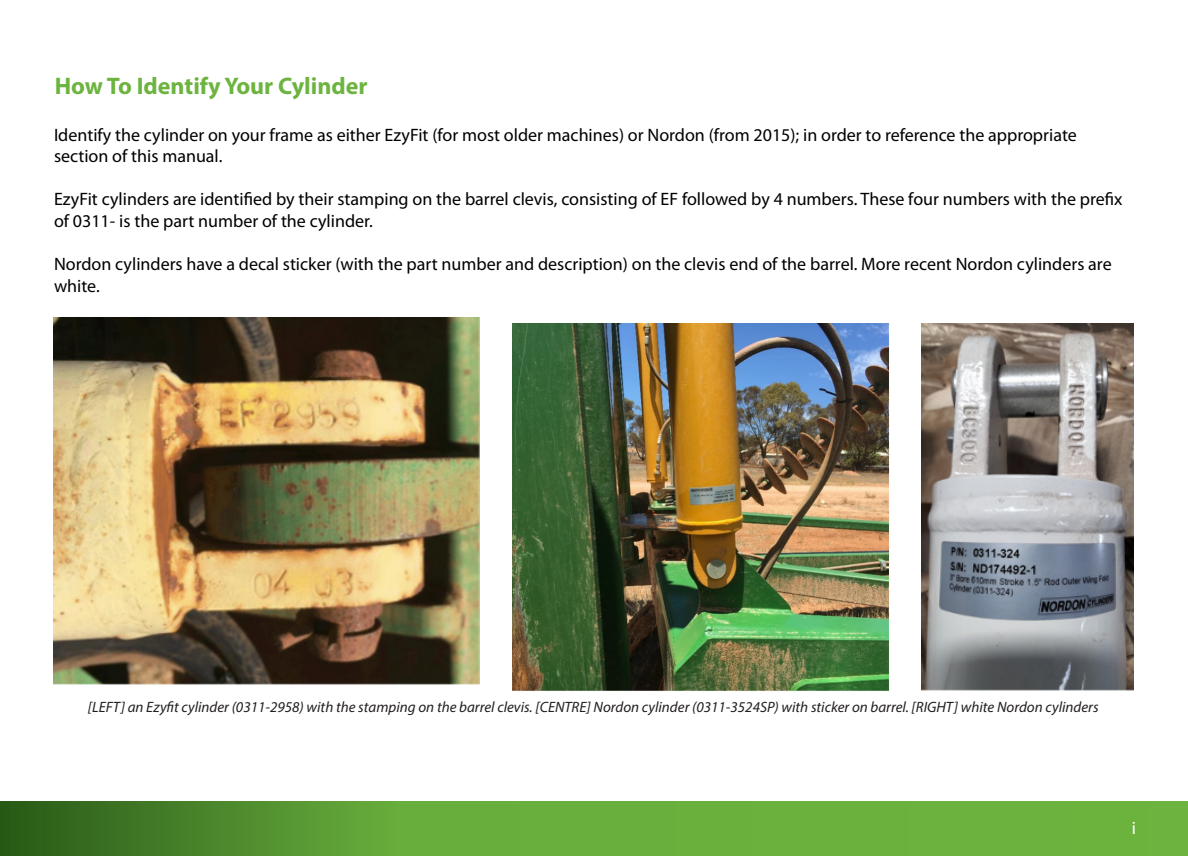
<style>
.page{position:relative;width:1188px;height:856px;background:#fff}
.page>*{position:absolute;margin:0;border:0;box-sizing:border-box;transform-origin:0 0}
.t1{font:700 24px "Myriad Pro";color:#6cb43f}
.t2{font:18px/21.6px "Myriad Pro";color:#000}
.t3{font:18px "Myriad Pro";color:#fff}
.t4{font:italic 15px "Myriad Pro";color:#231f20}
</style>
<div class="page">
<svg style="left:0;top:802px;width:1188px;height:54px;background:#5ea136"></svg>
<img style="left:53px;top:317px;width:427px;height:367px">
<img style="left:512px;top:324px;width:378px;height:367px">
<img style="left:922px;top:324px;width:211px;height:366px">
<p class="t1" style="left:55px;top:70px;width:314px">How To Identify Your Cylinder</p>
<p class="t2" style="left:54px;top:124px;width:1024px">Identify the cylinder on your frame as either EzyFit (for most older machines) or Nordon (from 2015); in order to reference the appropriate</p>
<p class="t2" style="left:54px;top:146px;width:170px">section of this manual.</p>
<p class="t2" style="left:54px;top:189px;width:1070px">EzyFit cylinders are identified by their stamping on the barrel clevis, consisting of EF followed by 4 numbers. These four numbers with the prefix of 0311- is the part number of the cylinder.</p>
<p class="t2" style="left:54px;top:254px;width:1059px">Nordon cylinders have a decal sticker (with the part number and description) on the clevis end of the barrel. More recent Nordon cylinders are white.</p>
<p class="t4" style="left:88px;top:697px;width:1012px">[LEFT] an Ezyfit cylinder (0311-2958) with the stamping on the barrel clevis. [CENTRE] Nordon cylinder (0311-3524SP) with sticker on barrel. [RIGHT] white Nordon cylinders</p>
<p class="t3" style="left:1132px;top:818px;width:6px">i</p>
</div>
